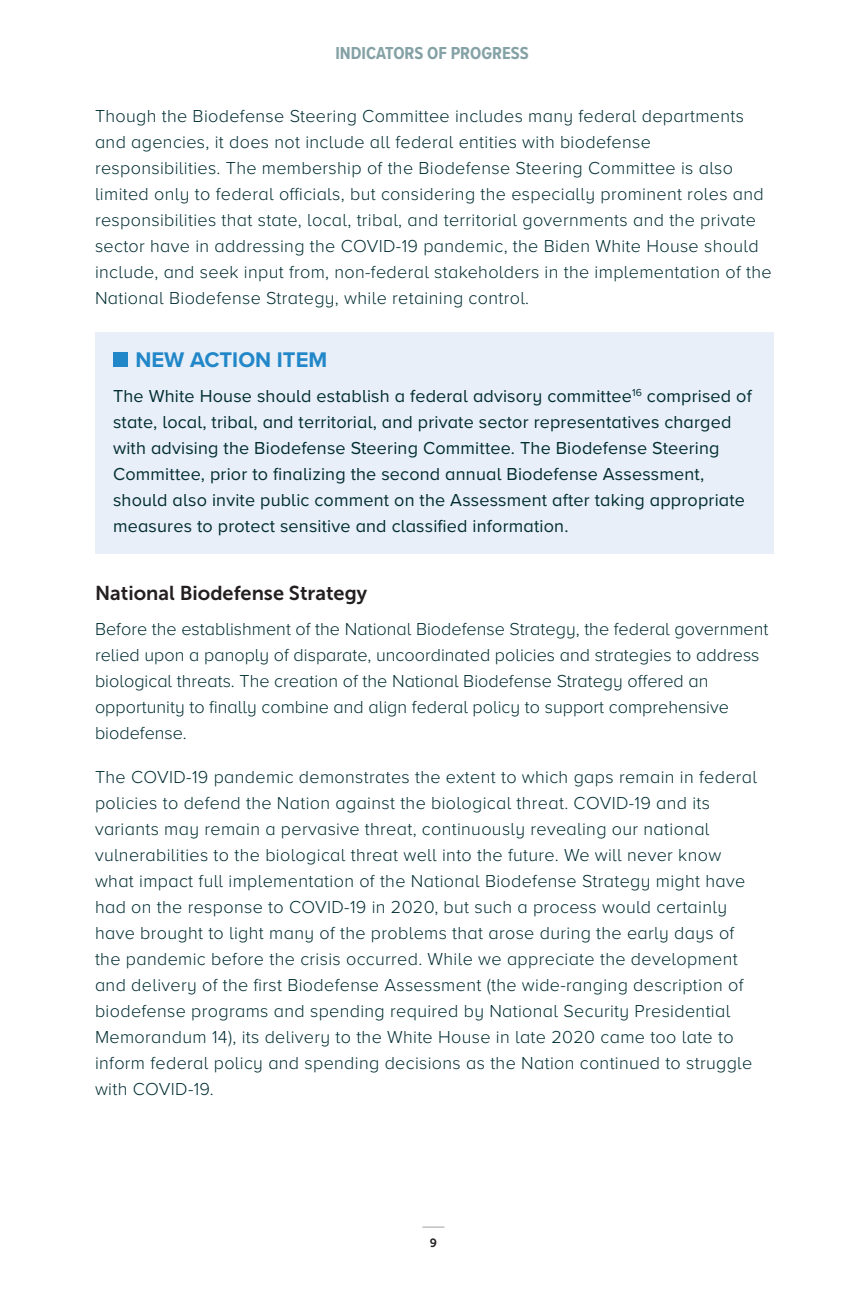
<style>
.page{position:relative;width:864px;height:1296px;background:#fff}
.page>*{position:absolute;margin:0;border:0;box-sizing:border-box;transform-origin:0 0}
.Body{font:700 22px "Proxima Nova A";color:#2287c8}
.t1{font:20px "Museo Sans 700";color:#231f20}
.Body-2{font:300 18px/26px "Proxima Nova A";letter-spacing:.02em;color:#022e33}
.NEW_Action_Item{font:18px/26px "Proxima Nova A";letter-spacing:.01em;color:#022e33}
.Body-3{font:300 18px/26px "Proxima Nova A";color:#022e33}
.SECTION_PAGE_TITLE{font:700 18px "Proxima Nova A Cond";color:#84a1a5}
.t2{font:12px "Museo Sans 700";color:#231f20}
</style>
<div class="page">
<svg style="left:422px;top:1227px;width:22px;height:1px"></svg>
<div style="left:95px;top:332px;width:679px;height:222px;background:#e8eff8"></div>
<div style="left:113px;top:353px;width:15px;height:14px;background:#2287c8"></div>
<p class="SECTION_PAGE_TITLE" style="left:335px;top:40px;width:195px">INDICATORS OF PROGRESS</p>
<p class="Body-2" style="left:95px;top:102px;width:678px">Though the Biodefense Steering Committee includes many federal departments and agencies, it does not include all federal entities with biodefense responsibilities. The membership of the Biodefense Steering Committee is also limited only to federal officials, but considering the especially prominent roles and responsibilities that state, local, tribal, and territorial governments and the private sector have in addressing the COVID-19 pandemic, the Biden White House should include, and seek input from, non-federal stakeholders in the implementation of the National Biodefense Strategy, while retaining control.</p>
<p class="Body" style="left:135px;top:343px;width:193px">NEW ACTION ITEM</p>
<p class="NEW_Action_Item" style="left:113px;top:382px;width:640px">The White House should establish a federal advisory committee<sup>16</sup> comprised of state, local, tribal, and territorial, and private sector representatives charged with advising the Biodefense Steering Committee. The Biodefense Steering Committee, prior to finalizing the second annual Biodefense Assessment, should also invite public comment on the Assessment after taking appropriate measures to protect sensitive and classified information.</p>
<h3 class="t1" style="left:95px;top:582px;width:274px">National Biodefense Strategy</h3>
<p class="Body-3" style="left:95px;top:615px;width:675px">Before the establishment of the National Biodefense Strategy, the federal government relied upon a panoply of disparate, uncoordinated policies and strategies to address biological threats. The creation of the National Biodefense Strategy offered an opportunity to finally combine and align federal policy to support comprehensive biodefense.</p>
<p class="Body-2" style="left:95px;top:763px;width:664px">The COVID-19 pandemic demonstrates the extent to which gaps remain in federal policies to defend the Nation against the biological threat. COVID-19 and its variants may remain a pervasive threat, continuously revealing our national vulnerabilities to the biological threat well into the future. We will never know what impact full implementation of the National Biodefense Strategy might have had on the response to COVID-19 in 2020, but such a process would certainly have brought to light many of the problems that arose during the early days of the pandemic before the crisis occurred. While we appreciate the development and delivery of the first Biodefense Assessment (the wide-ranging description of biodefense programs and spending required by National Security Presidential Memorandum 14), its delivery to the White House in late 2020 came too late to inform federal policy and spending decisions as the Nation continued to struggle with COVID-19.</p>
<p class="t2" style="left:430px;top:1236px;width:9px">9</p>
</div>
